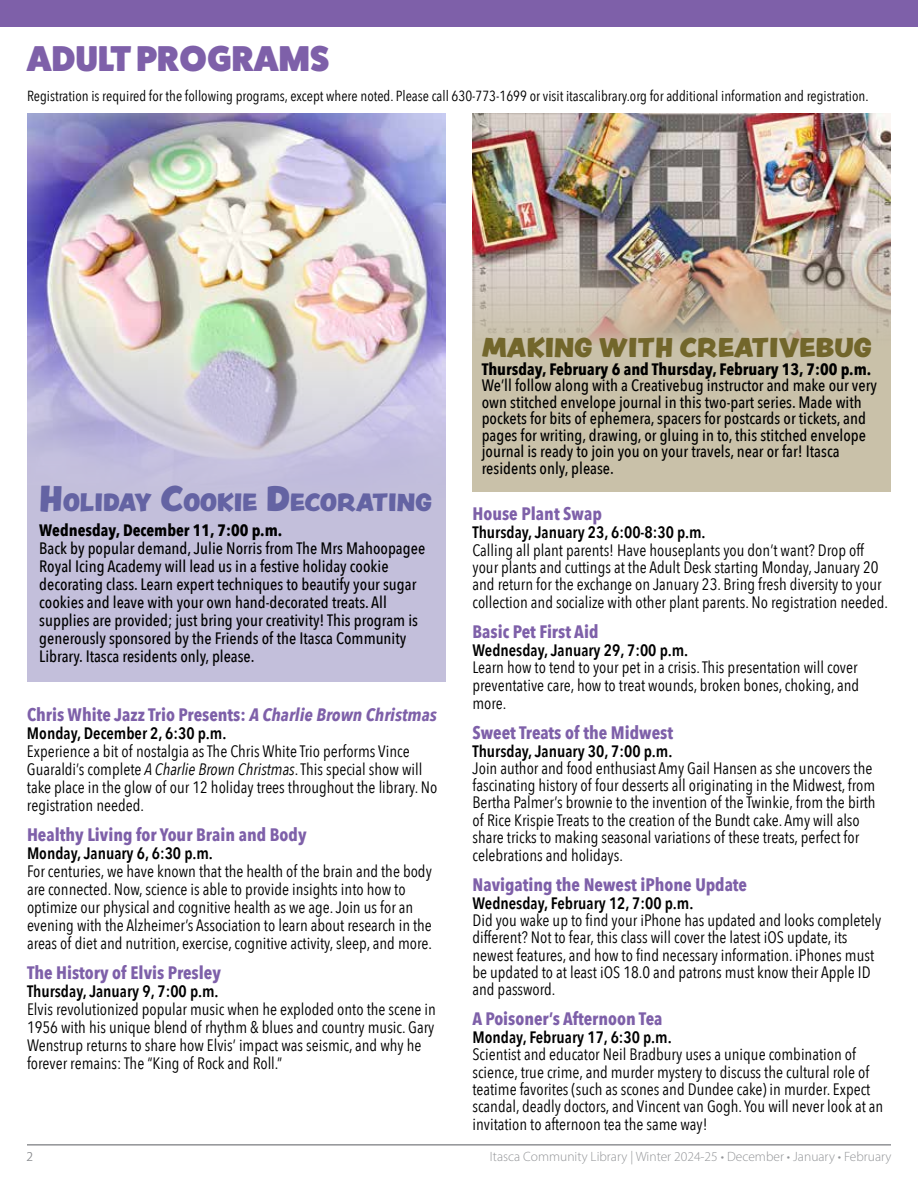
<style>
.page{position:relative;width:918px;height:1188px;background:#fff}
.page>*{position:absolute;margin:0;border:0;box-sizing:border-box;transform-origin:0 0}
.t1{font:800 36px "Fat Frank";letter-spacing:.01em;color:#7e60a9}
.t2{font:24px "Peachy Keen JF";color:#72662b}
.t3{font:22.05px "Peachy Keen JF";color:#6463a3}
.t4{font:700 18px "Avenir Next Condensed";color:#7e60a9}
.t5{font:16.5px/18px "Avenir Next Condensed";color:#000}
.t6{font:500 16.5px/18px "Avenir Next Condensed";color:#000}
.t7{font:600 16.5px "Avenir Next Condensed";color:#000}
.t8{font:700 16.5px "Avenir Next Condensed";color:#000}
.t9{font:14.7px "Avenir Next Condensed";color:#000}
.t10{font:300 13.5px "Myriad Pro";color:#939598}
.s1{font-size:31.5px}
.s2{font-style:italic}
</style>
<div class="page">
<hr style="left:27px;top:1144px;width:864px;height:1px;background:#939598">
<div style="left:0;top:0;width:918px;height:27px;background:#7e60a9"></div>
<div style="left:27px;top:113px;width:419px;height:568px;background:#c3bfdb"></div>
<img style="left:27px;top:113px;width:419px;height:346px">
<div style="left:472px;top:113px;width:419px;height:378px;background:#c9c1a9"></div>
<img style="left:472px;top:113px;width:419px;height:230px">
<h1 class="t1" style="left:27px;top:38px;width:304px">ADULT PROGRAMS</h1>
<p class="t9" style="left:27px;top:83px;width:843px">Registration is required for the following programs, except where noted. Please call 630-773-1699 or visit itascalibrary.org for additional information and registration.</p>
<h3 class="t3" style="left:39px;top:486px;width:394px"><span class="s1">H</span>OLIDAY <span class="s1">C</span>OOKIE <span class="s1">D</span>ECORATING</h3>
<p class="t8" style="left:39px;top:520px;width:245px">Wednesday, December 11, 7:00 p.m.</p>
<p class="t6" style="left:39px;top:539px;width:387px">Back by popular demand, Julie Norris from The Mrs Mahoopagee Royal Icing Academy will lead us in a festive holiday cookie decorating class. Learn expert techniques to beautify your sugar cookies and leave with your own hand-decorated treats. All supplies are provided; just bring your creativity! This program is generously sponsored by the Friends of the Itasca Community Library. Itasca residents only, please.</p>
<p class="t4" style="left:27px;top:704px;width:411px">Chris White Jazz Trio Presents: <span class="s2">A Charlie Brown Christmas</span></p>
<p class="t7" style="left:27px;top:719px;width:201px">Monday, December 2, 6:30 p.m.</p>
<p class="t5" style="left:27px;top:742px;width:412px">Experience a bit of nostalgia as The Chris White Trio performs Vince Guaraldi’s complete <span class="s2">A Charlie Brown Christmas</span>. This special show will take place in the glow of our 12 holiday trees throughout the library. No registration needed.</p>
<p class="t4" style="left:27px;top:824px;width:281px">Healthy Living for Your Brain and Body</p>
<p class="t7" style="left:27px;top:839px;width:188px">Monday, January 6, 6:30 p.m.</p>
<p class="t5" style="left:27px;top:862px;width:407px">For centuries, we have known that the health of the brain and the body are connected. Now, science is able to provide insights into how to optimize our physical and cognitive health as we age. Join us for an evening with the Alzheimer’s Association to learn about research in the areas of diet and nutrition, exercise, cognitive activity, sleep, and more.</p>
<p class="t4" style="left:27px;top:962px;width:196px">The History of Elvis Presley</p>
<p class="t7" style="left:27px;top:977px;width:193px">Thursday, January 9, 7:00 p.m.</p>
<p class="t5" style="left:27px;top:1000px;width:410px">Elvis revolutionized popular music when he exploded onto the scene in 1956 with his unique blend of rhythm &amp; blues and country music. Gary Wenstrup returns to share how Elvis’ impact was seismic, and why he forever remains: The “King of Rock and Roll.”</p>
<h2 class="t2" style="left:482px;top:329px;width:391px">MAKING WITH CREATIVEBUG</h2>
<p class="t8" style="left:482px;top:359px;width:391px">Thursday, February 6 and Thursday, February 13, 7:00 p.m.</p>
<p class="t6" style="left:482px;top:377px;width:397px;line-height:16.5px">We’ll follow along with a Creativebug instructor and make our very own stitched envelope journal in this two-part series. Made with pockets for bits of ephemera, spacers for postcards or tickets, and pages for writing, drawing, or gluing in to, this stitched envelope journal is ready to join you on your travels, near or far! Itasca residents only, please.</p>
<p class="t4" style="left:472px;top:503px;width:131px">House Plant Swap</p>
<p class="t7" style="left:473px;top:518px;width:235px">Thursday, January 23, 6:00-8:30 p.m.</p>
<p class="t5" style="left:473px;top:540px;width:417px;line-height:17.5px">Calling all plant parents! Have houseplants you don’t want? Drop off your plants and cuttings at the Adult Desk starting Monday, January 20 and return for the exchange on January 23. Bring fresh diversity to your collection and socialize with other plant parents. No registration needed.</p>
<p class="t4" style="left:472px;top:621px;width:128px">Basic Pet First Aid</p>
<p class="t7" style="left:472px;top:636px;width:217px">Wednesday, January 29, 7:00 p.m.</p>
<p class="t5" style="left:472px;top:658px;width:388px;line-height:17.5px;text-align:justify">Learn how to tend to your pet in a crisis. This presentation will cover preventative care, how to treat wounds, broken bones, choking, and more.</p>
<p class="t4" style="left:472px;top:721px;width:202px">Sweet Treats of the Midwest</p>
<p class="t7" style="left:472px;top:737px;width:201px">Thursday, January 30, 7:00 p.m.</p>
<p class="t5" style="left:472px;top:759px;width:405px;line-height:17.4px">Join author and food enthusiast Amy Gail Hansen as she uncovers the fascinating history of four desserts all originating in the Midwest, from Bertha Palmer’s brownie to the invention of the Twinkie, from the birth of Rice Krispie Treats to the creation of the Bundt cake. Amy will also share tricks to making seasonal variations of these treats, perfect for celebrations and holidays.</p>
<p class="t4" style="left:472px;top:874px;width:276px">Navigating the Newest iPhone Update</p>
<p class="t7" style="left:472px;top:889px;width:222px">Wednesday, February 12, 7:00 p.m.</p>
<p class="t5" style="left:472px;top:911px;width:410px;line-height:17.2px">Did you wake up to find your iPhone has updated and looks completely different? Not to fear, this class will cover the latest iOS update, its newest features, and how to find necessary information. iPhones must be updated to at least iOS 18.0 and patrons must know their Apple ID and password.</p>
<p class="t4" style="left:472px;top:1008px;width:192px">A Poisoner’s Afternoon Tea</p>
<p class="t7" style="left:472px;top:1023px;width:201px">Monday, February 17, 6:30 p.m.</p>
<p class="t5" style="left:472px;top:1045px;width:412px;line-height:17.4px">Scientist and educator Neil Bradbury uses a unique combination of science, true crime, and murder mystery to discuss the cultural role of teatime favorites (such as scones and Dundee cake) in murder. Expect scandal, deadly doctors, and Vincent van Gogh. You will never look at an invitation to afternoon tea the same way!</p>
<p class="t10" style="left:27px;top:1148px;width:8px">2</p>
<p class="t10" style="left:490px;top:1148px;width:403px">Itasca Community Library | Winter 2024-25 • December • January • February</p>
</div>
